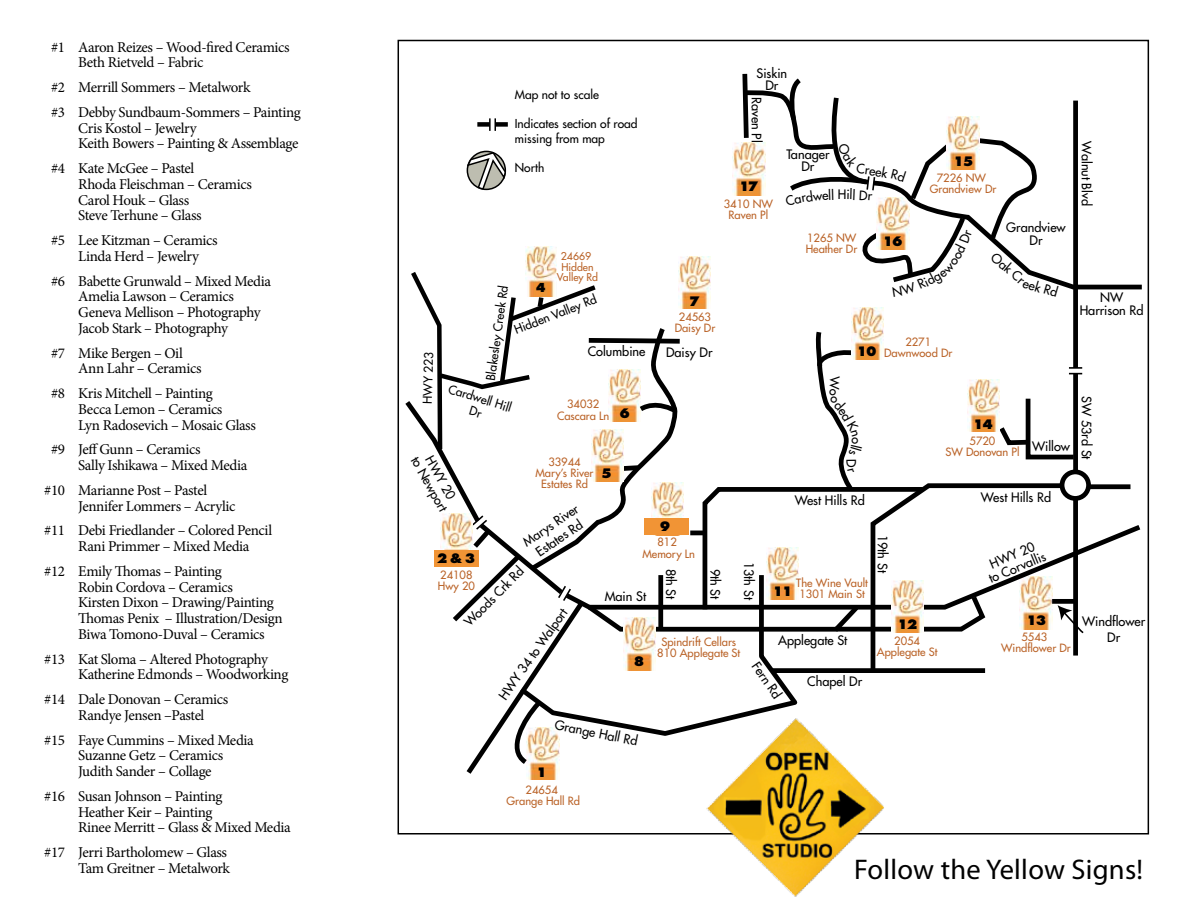
<style>
.page{position:relative;width:1188px;height:918px;background:#fff}
.page>*{position:absolute;margin:0;border:0;box-sizing:border-box;transform-origin:0 0}
.t1{font:28.5px "Myriad Pro";letter-spacing:.01em;color:#000}
.t2{font:15px/15.8px "Minion Pro";letter-spacing:-.025em;color:#000}
.t3{font:12.75px/12.8px "Futura";color:#000;text-align:center}
.t4{font:800 12.75px "Futura";letter-spacing:-.1em;color:#000}
.t5{font:12px/14.4px "Futura";color:#000}
.t6{font:800 12px "Futura";color:#000}
.t7{font:11.1px/11.1px "Futura";color:#ba6328;text-align:center}
.t8{font:10.5px/10.5px "Futura";color:#ba6328;text-align:center}
.s1{font-weight:800;font-size:12.75px;color:#000}
</style>
<div class="page">
<img style="left:529px;top:779px;width:28px;height:1px">
<img style="left:701px;top:779px;width:197px;height:118px">
<svg style="left:405px;top:73px;width:737px;height:706px"></svg>
<p class="t2" style="left:78px;top:39px;width:213px;text-indent:-27px">#1 Aaron Reizes – Wood-fired Ceramics<br>Beth Rietveld – Fabric</p>
<p class="t2" style="left:51px;top:75px;width:251px;line-height:24.8px">#2 Merrill Sommers – Metalwork<br>#3 Debby Sundbaum-Sommers – Painting</p>
<p class="t2" style="left:78px;top:120px;width:222px">Cris Kostol – Jewelry<br>Keith Bowers – Painting &amp; Assemblage</p>
<p class="t2" style="left:78px;top:160px;width:175px;text-indent:-27px">#4 Kate McGee – Pastel<br>Rhoda Fleischman – Ceramics<br>Carol Houk – Glass<br>Steve Terhune – Glass</p>
<p class="t2" style="left:51px;top:232px;width:168px;text-align:center">#5 Lee Kitzman – Ceramics<br>Linda Herd – Jewelry</p>
<p class="t2" style="left:78px;top:273px;width:194px;text-indent:-27px">#6 Babette Grunwald – Mixed Media<br>Amelia Lawson – Ceramics<br>Geneva Mellison – Photography<br>Jacob Stark – Photography</p>
<p class="t2" style="left:78px;top:345px;width:125px;text-indent:-27px">#7 Mike Bergen – Oil<br>Ann Lahr – Ceramics</p>
<p class="t2" style="left:78px;top:385px;width:179px;text-indent:-27px">#8 Kris Mitchell – Painting<br>Becca Lemon – Ceramics<br>Lyn Radosevich – Mosaic Glass</p>
<p class="t2" style="left:78px;top:442px;width:171px;text-indent:-27px">#9 Jeff Gunn – Ceramics<br>Sally Ishikawa – Mixed Media</p>
<p class="t2" style="left:78px;top:482px;width:159px;text-indent:-34px">#10 Marianne Post – Pastel<br>Jennifer Lommers – Acrylic</p>
<p class="t2" style="left:78px;top:523px;width:195px;text-indent:-34px">#11 Debi Friedlander – Colored Pencil<br>Rani Primmer – Mixed Media</p>
<p class="t2" style="left:78px;top:563px;width:206px;text-indent:-34px">#12 Emily Thomas – Painting<br>Robin Cordova – Ceramics<br>Kirsten Dixon – Drawing/Painting<br>Thomas Penix – Illustration/Design<br>Biwa Tomono-Duval – Ceramics</p>
<p class="t2" style="left:78px;top:651px;width:212px;text-indent:-34px">#13 Kat Sloma – Altered Photography<br>Katherine Edmonds – Woodworking</p>
<p class="t2" style="left:78px;top:691px;width:152px;text-indent:-34px">#14 Dale Donovan – Ceramics<br>Randye Jensen –Pastel</p>
<p class="t2" style="left:44px;top:732px;width:211px;text-align:center">#15 Faye Cummins – Mixed Media<br>Suzanne Getz – Ceramics<br>Judith Sander – Collage</p>
<p class="t2" style="left:78px;top:788px;width:214px;text-indent:-34px">#16 Susan Johnson – Painting<br>Heather Keir – Painting<br>Rinee Merritt – Glass &amp; Mixed Media</p>
<p class="t2" style="left:44px;top:844px;width:187px;text-align:right">#17 Jerri Bartholomew – Glass<br>Tam Greitner – Metalwork</p>
<p class="t5" style="left:420px;top:403px;width:53px;rotate:-88deg">HWY 223</p>
<p class="t5" style="left:515px;top:88px;width:86px">Map not to scale</p>
<p class="t5" style="left:515px;top:117px;width:124px">Indicates section of road missing from map</p>
<p class="t5" style="left:515px;top:161px;width:31px">North</p>
<p class="t8" style="left:557px;top:251px;width:43px">24669<br>Hidden<br>Valley Rd</p>
<p class="t5" style="left:512px;top:323px;width:89px;rotate:-21deg">Hidden Valley Rd</p>
<p class="t6" style="left:536px;top:280px;width:11px">4</p>
<p class="t5" style="left:483px;top:379px;width:97px;rotate:-82deg">Blakesley Creek Rd</p>
<p class="t5" style="left:451px;top:382px;width:67px;text-align:center;rotate:17deg">Cardwell Hill<br>Dr</p>
<p class="t4" style="left:689px;top:294px;width:12px">7</p>
<p class="t7" style="left:675px;top:312px;width:42px">24563<br>Daisy Dr</p>
<p class="t3" style="left:588px;top:345px;width:59px">Columbine</p>
<p class="t3" style="left:666px;top:346px;width:48px">Daisy Dr</p>
<p class="t7" style="left:557px;top:399px;width:74px;text-align:left;text-indent:10px">34032<br>Cascara Ln <sup>6</sup></p>
<p class="t3" style="left:757px;top:68px;width:32px;line-height:11.1px">Siskin<br>Dr</p>
<p class="t3" style="left:763px;top:97px;width:47px;rotate:90deg">Raven Pl</p>
<p class="t4" style="left:739px;top:179px;width:21px">17</p>
<p class="t7" style="left:724px;top:198px;width:51px">3410 NW<br>Raven Pl</p>
<p class="t3" style="left:786px;top:149px;width:45px;line-height:11.1px">Tanager<br>Dr</p>
<p class="t3" style="left:838px;top:188px;width:10px">H</p>
<p class="t7" style="left:806px;top:232px;width:53px;text-align:left">1265 NW<br>Heather Dr</p>
<p class="t4" style="left:883px;top:234px;width:21px">16</p>
<p class="t4" style="left:954px;top:153px;width:21px">15</p>
<p class="t7" style="left:930px;top:172px;width:68px">7226 NW<br>Grandview Dr</p>
<p class="t7" style="left:857px;top:336px;width:97px;text-align:left;text-indent:48px">2271<br><span class="s1">10</span> Dawnwood Dr</p>
<p class="t4" style="left:973px;top:416px;width:21px">14</p>
<p class="t3" style="left:1006px;top:221px;width:61px">Grandview<br>Dr</p>
<p class="t3" style="left:435px;top:454px;width:49px;rotate:61deg">HWY 20</p>
<p class="t3" style="left:420px;top:454px;width:62px;rotate:61deg">to Newport</p>
<p class="t7" style="left:535px;top:456px;width:60px">33944<br>Mary’s River<br>Estates Rd</p>
<p class="t3" style="left:520px;top:537px;width:66px;line-height:15.3px;rotate:-34deg">Marys River<br>Estates Rd</p>
<p class="t3" style="left:462px;top:619px;width:80px;rotate:-45deg">Woods Crk Rd</p>
<p class="t4" style="left:437px;top:551px;width:40px">2 &amp; 3</p>
<p class="t7" style="left:438px;top:570px;width:39px;text-align:left">24108<br>Hwy 20</p>
<p class="t3" style="left:497px;top:695px;width:110px;rotate:-55deg">HWY 34 to Walport</p>
<p class="t4" style="left:601px;top:465px;width:12px">5</p>
<p class="t4" style="left:660px;top:519px;width:12px">9</p>
<p class="t7" style="left:643px;top:537px;width:54px">812<br>Memory Ln</p>
<p class="t3" style="left:605px;top:590px;width:43px">Main St</p>
<p class="t3" style="left:677px;top:569px;width:32px;rotate:90deg">8th St</p>
<p class="t3" style="left:722px;top:569px;width:32px;rotate:90deg">9th St</p>
<p class="t3" style="left:755px;top:562px;width:40px;rotate:90deg">13th St</p>
<p class="t7" style="left:945px;top:435px;width:76px">5720<br>SW Donovan Pl</p>
<p class="t3" style="left:1032px;top:440px;width:39px">Willow</p>
<p class="t3" style="left:795px;top:494px;width:72px">West Hills Rd</p>
<p class="t3" style="left:981px;top:491px;width:72px">West Hills Rd</p>
<p class="t7" style="left:773px;top:577px;width:97px;text-align:right">The Wine Vault<br><sup>11</sup> 1301 Main St</p>
<p class="t3" style="left:889px;top:535px;width:40px;rotate:90deg">19th St</p>
<p class="t3" style="left:982px;top:561px;width:62px;rotate:-22deg">HWY 20 to Corvallis</p>
<p class="t4" style="left:898px;top:616px;width:21px">12</p>
<p class="t4" style="left:1026px;top:612px;width:21px">13</p>
<p class="t4" style="left:634px;top:654px;width:12px">8</p>
<p class="t7" style="left:657px;top:636px;width:85px">Spindrift Cellars<br>810 Applegate St</p>
<p class="t3" style="left:778px;top:634px;width:71px">Applegate St</p>
<p class="t3" style="left:760px;top:659px;width:43px;rotate:55deg">Fern Rd</p>
<p class="t3" style="left:807px;top:675px;width:56px">Chapel Dr</p>
<p class="t7" style="left:877px;top:636px;width:62px">2054<br>Applegate St</p>
<p class="t7" style="left:1001px;top:631px;width:71px">5543<br>Windflower Dr</p>
<p class="t4" style="left:536px;top:764px;width:12px">1</p>
<p class="t3" style="left:556px;top:718px;width:86px;rotate:11deg">Grange Hall Rd</p>
<p class="t7" style="left:507px;top:784px;width:75px">24654<br>Grange Hall Rd</p>
<p class="t3" style="left:1093px;top:141px;width:66px;rotate:90deg">Walnut Blvd</p>
<p class="t3" style="left:1080px;top:291px;width:65px">NW<br>Harrison Rd</p>
<p class="t3" style="left:1093px;top:396px;width:65px;rotate:90deg">SW 53rd St</p>
<p class="t3" style="left:1082px;top:614px;width:65px;line-height:15.3px">Windflower<br>Dr</p>
<h1 class="t1" style="left:854px;top:854px;width:290px">Follow the Yellow Signs!</h1>
</div>
